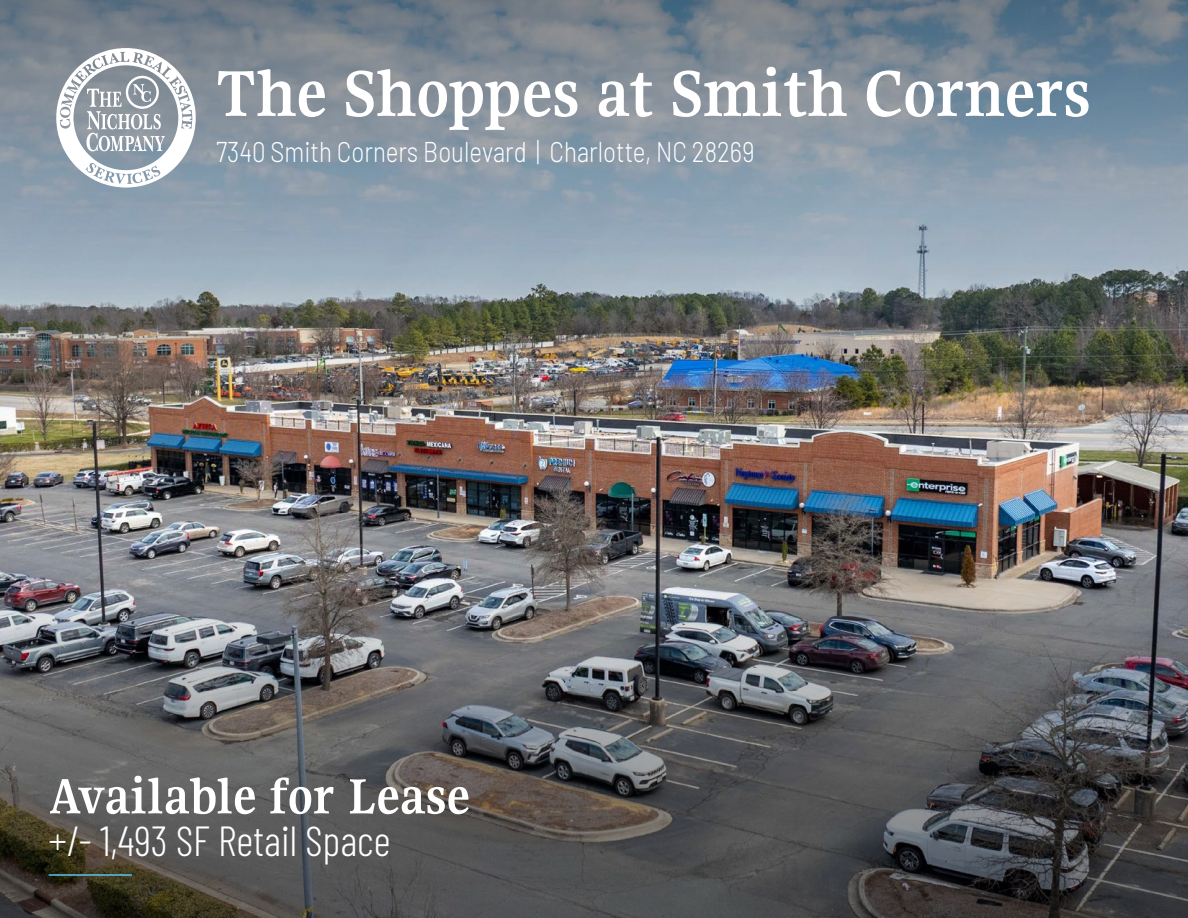
<style>
.page{position:relative;width:1188px;height:918px;background:#fff}
.page>*{position:absolute;margin:0;border:0;box-sizing:border-box;transform-origin:0 0}
.t1{font:700 71.25px "Gupter";letter-spacing:.01em;color:#fff}
.t2{font:700 54.6px "Gupter";letter-spacing:.01em;color:#fff}
.t3{font:300 42px "Barlow Condensed";color:#fff}
.t4{font:300 28.5px "Barlow";color:#fff;scale:.84 1}
</style>
<div class="page">
<svg style="left:0;top:720px;width:1188px;height:198px;background:#4e4e4d"></svg>
<img style="left:0;top:0;width:1188px;height:720px">
<svg style="left:56px;top:48px;width:140px;height:140px"></svg>
<hr style="left:49px;top:874px;width:83px;height:2px;background:#57c4f0">
<h1 class="t1" style="left:216px;top:56px;width:876px">The Shoppes at Smith Corners</h1>
<p class="t4" style="left:216px;top:132px;width:643px">7340 Smith Corners Boulevard | Charlotte, NC 28269</p>
<h2 class="t2" style="left:49px;top:768px;width:423px">Available for Lease</h2>
<h3 class="t3" style="left:49px;top:811px;width:344px">+/- 1,493 SF Retail Space</h3>
</div>
